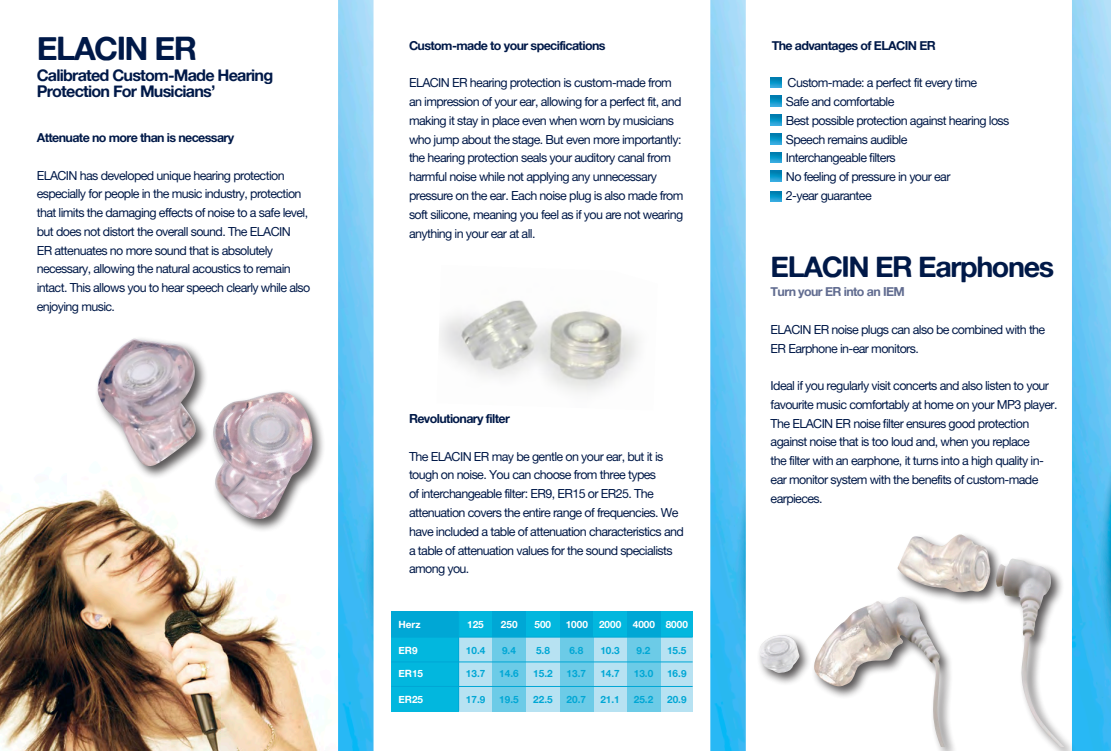
<style>
.page{position:relative;width:1111px;height:751px;background:#fff}
.page>*{position:absolute;margin:0;border:0;box-sizing:border-box;transform-origin:0 0}
.t1{font:32.38px "Alte Haas Grotesk Bold";letter-spacing:-.05em;color:#001948}
.t2{font:28.75px "Alte Haas Grotesk Bold";letter-spacing:-.05em;color:#001948}
.t3{font:16.25px/15.4px "Alte Haas Grotesk Bold";letter-spacing:-.05em;color:#001948}
.t4{font:12.5px/18.8px "Alte Haas Grotesk";letter-spacing:-.05em;color:#001948}
.t5{font:12.5px "Alte Haas Grotesk Bold";letter-spacing:-.05em;color:#001948}
.t6{font:12.5px "Alte Haas Grotesk Bold";letter-spacing:-.05em;color:#616c90}
.t7{font:10px "Alte Haas Grotesk Bold";color:#00a7d5}
.t8{font:10px "Alte Haas Grotesk Bold";color:#fff}
</style>
<div class="page">
<img style="left:1072px;top:0;width:38px;height:750px">
<svg style="left:771px;top:77px;width:10px;height:11px"></svg>
<svg style="left:771px;top:96px;width:10px;height:10px"></svg>
<svg style="left:771px;top:115px;width:10px;height:10px"></svg>
<svg style="left:771px;top:134px;width:10px;height:10px"></svg>
<svg style="left:771px;top:152px;width:10px;height:10px"></svg>
<svg style="left:771px;top:171px;width:10px;height:10px"></svg>
<svg style="left:771px;top:191px;width:10px;height:10px"></svg>
<div style="left:756px;top:531px;width:320px;height:219px;background:#231f20;opacity:.75"></div>
<img style="left:897px;top:534px;width:167px;height:212px">
<div style="left:391px;top:611px;width:67px;height:26px;background:#00a7d5"></div>
<div style="left:391px;top:637px;width:67px;height:74px;background:#02b7de"></div>
<div style="left:458px;top:611px;width:34px;height:26px;background:#02b7de"></div>
<div style="left:458px;top:637px;width:234px;height:74px;background:#b7e2f2"></div>
<hr style="left:458px;top:612px;width:1px;height:98px;background:#00a7d5">
<div style="left:492px;top:611px;width:34px;height:26px;background:#00a7d5"></div>
<div style="left:559px;top:611px;width:34px;height:26px;background:#00a7d5"></div>
<div style="left:627px;top:611px;width:33px;height:26px;background:#00a7d5"></div>
<div style="left:526px;top:611px;width:33px;height:26px;background:#02b7de"></div>
<div style="left:593px;top:611px;width:34px;height:26px;background:#02b7de"></div>
<div style="left:660px;top:611px;width:32px;height:26px;background:#02b7de"></div>
<div style="left:492px;top:637px;width:34px;height:74px;background:#6ccbe7"></div>
<div style="left:559px;top:637px;width:34px;height:74px;background:#6ccbe7"></div>
<div style="left:627px;top:637px;width:33px;height:74px;background:#6ccbe7"></div>
<hr style="left:391px;top:661px;width:301px;height:1px;background:#00a7d5">
<hr style="left:391px;top:686px;width:301px;height:1px;background:#00a7d5">
<hr style="left:391px;top:636px;width:301px;height:1px;background:#00a7d5">
<img style="left:710px;top:0;width:35px;height:750px">
<img style="left:439px;top:300px;width:200px;height:93px">
<img style="left:0;top:489px;width:318px;height:261px">
<div style="left:210px;top:389px;width:116px;height:143px;background:#231f20;opacity:.75"></div>
<img style="left:210px;top:392px;width:105px;height:130px">
<div style="left:94px;top:335px;width:115px;height:144px;background:#231f20;opacity:.75"></div>
<img style="left:97px;top:338px;width:102px;height:129px">
<img style="left:338px;top:0;width:35px;height:750px">
<svg style="left:1106px;top:0;width:5px;height:3px"></svg>
<svg style="left:1106px;top:746px;width:5px;height:5px"></svg>
<p class="t1" style="left:37px;top:29px;width:162px">ELACIN ER</p>
<p class="t3" style="left:37px;top:67px;width:238px">Calibrated Custom-Made Hearing<br>Protection For Musicians’</p>
<p class="t5" style="left:37px;top:130px;width:199px">Attenuate no more than is necessary</p>
<p class="t4" style="left:37px;top:165px;width:275px">ELACIN has developed unique hearing protection especially for people in the music industry, protection that limits the damaging effects of noise to a safe level, but does not distort the overall sound. The ELACIN<br>ER attenuates no more sound that is absolutely necessary, allowing the natural acoustics to remain intact. This allows you to hear speech clearly while also enjoying music.</p>
<p class="t5" style="left:409px;top:38px;width:198px">Custom-made to your specifications</p>
<p class="t4" style="left:409px;top:73px;width:276px">ELACIN ER hearing protection is custom-made from an impression of your ear, allowing for a perfect fit, and making it stay in place even when worn by musicians who jump about the stage. But even more importantly: the hearing protection seals your auditory canal from harmful noise while not applying any unnecessary pressure on the ear. Each noise plug is also made from soft silicone, meaning you feel as if you are not wearing anything in your ear at all.</p>
<p class="t5" style="left:409px;top:411px;width:102px">Revolutionary filter</p>
<p class="t4" style="left:409px;top:446px;width:276px">The ELACIN ER may be gentle on your ear, but it is tough on noise. You can choose from three types<br>of interchangeable filter: ER9, ER15 or ER25. The attenuation covers the entire range of frequencies. We have included a table of attenuation characteristics and a table of attenuation values for the sound specialists among you.</p>
<p class="t8" style="left:398px;top:618px;width:24px">Herz</p>
<p class="t8" style="left:398px;top:643px;width:21px">ER9</p>
<p class="t8" style="left:398px;top:667px;width:26px">ER15</p>
<p class="t8" style="left:398px;top:692px;width:26px">ER25</p>
<p class="t8" style="left:467px;top:618px;width:18px">125</p>
<p class="t7" style="left:466px;top:643px;width:21px">10.4</p>
<p class="t7" style="left:502px;top:643px;width:15px">9.4</p>
<p class="t7" style="left:536px;top:643px;width:15px">5.8</p>
<p class="t7" style="left:569px;top:643px;width:15px">6.8</p>
<p class="t7" style="left:600px;top:643px;width:21px">10.3</p>
<p class="t7" style="left:636px;top:643px;width:15px">9.2</p>
<p class="t7" style="left:667px;top:643px;width:21px">15.5</p>
<p class="t7" style="left:466px;top:667px;width:21px">13.7</p>
<p class="t7" style="left:499px;top:667px;width:21px">14.6</p>
<p class="t7" style="left:533px;top:667px;width:21px">15.2</p>
<p class="t7" style="left:566px;top:667px;width:21px">13.7</p>
<p class="t7" style="left:600px;top:667px;width:21px">14.7</p>
<p class="t7" style="left:633px;top:667px;width:21px">13.0</p>
<p class="t7" style="left:667px;top:667px;width:21px">16.9</p>
<p class="t7" style="left:466px;top:692px;width:21px">17.9</p>
<p class="t7" style="left:499px;top:692px;width:21px">19.5</p>
<p class="t7" style="left:533px;top:692px;width:21px">22.5</p>
<p class="t7" style="left:566px;top:692px;width:21px">20.7</p>
<p class="t7" style="left:600px;top:692px;width:21px">21.1</p>
<p class="t7" style="left:633px;top:692px;width:21px">25.2</p>
<p class="t7" style="left:667px;top:692px;width:21px">20.9</p>
<p class="t8" style="left:501px;top:618px;width:18px">250</p>
<p class="t8" style="left:534px;top:618px;width:18px">500</p>
<p class="t8" style="left:565px;top:618px;width:24px">1000</p>
<p class="t8" style="left:599px;top:618px;width:24px">2000</p>
<p class="t8" style="left:632px;top:618px;width:24px">4000</p>
<p class="t8" style="left:665px;top:618px;width:24px">8000</p>
<p class="t5" style="left:771px;top:38px;width:166px">The advantages of ELACIN ER</p>
<p class="t4" style="left:787px;top:73px;width:191px">Custom-made: a perfect fit every time</p>
<p class="t4" style="left:785px;top:92px;width:110px">Safe and comfortable</p>
<p class="t4" style="left:785px;top:111px;width:225px">Best possible protection against hearing loss</p>
<p class="t4" style="left:785px;top:130px;width:123px">Speech remains audible</p>
<p class="t4" style="left:785px;top:148px;width:111px">Interchangeable filters</p>
<p class="t4" style="left:785px;top:167px;width:166px">No feeling of pressure in your ear</p>
<p class="t4" style="left:785px;top:186px;width:87px">2-year guarantee</p>
<p class="t2" style="left:770px;top:249px;width:285px">ELACIN ER Earphones</p>
<p class="t6" style="left:770px;top:284px;width:136px">Turn your ER into an IEM</p>
<p class="t4" style="left:770px;top:319px;width:276px">ELACIN ER noise plugs can also be combined with the<br>ER Earphone in-ear monitors.</p>
<p class="t4" style="left:770px;top:376px;width:288px">Ideal if you regularly visit concerts and also listen to your favourite music comfortably at home on your MP3 player.<br>The ELACIN ER noise filter ensures good protection against noise that is too loud and, when you replace<br>the filter with an earphone, it turns into a high quality in&shy;ear monitor system with the benefits of custom-made earpieces.</p>
</div>
